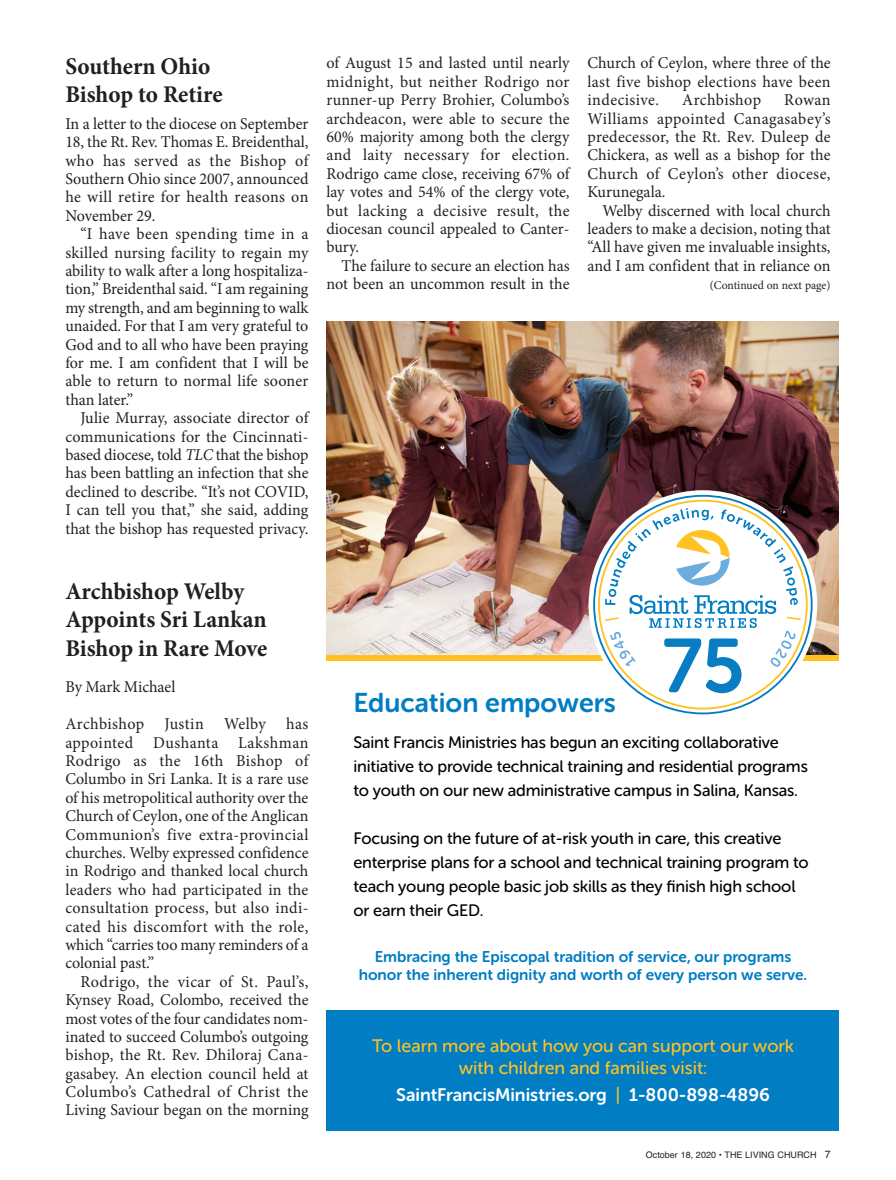
<style>
.page{position:relative;width:896px;height:1180px;background:#fff}
.page>*{position:absolute;margin:0;border:0;box-sizing:border-box;transform-origin:0 0}
.t1{font:27px "Museo Sans Rounded 700";color:#007dc3}
.t2{font:700 24px/28.5px "Minion Pro";letter-spacing:-.005em;color:#231f20}
.t3{font:18px/21.6px "Museo Sans Rounded 500";color:#ffc222;text-align:center}
.t4{font:18px "Museo Sans Rounded 700";color:#fff}
.t5{font:16.5px/18.5px "Minion Pro";color:#231f20;text-align:justify}
.t6{font:16.5px/24px "Museo Sans Rounded 500";letter-spacing:-.01em;color:#000}
.t7{font:16.5px "Minion Pro";letter-spacing:.02em;color:#231f20}
.t8{font:15.45px/18.6px "Museo Sans Rounded 700";color:#007dc3;text-align:center}
.t9{font:12px "Minion Pro";color:#231f20}
.t10{font:9px "Helvetica";color:#231f20}
.s1{font-style:italic}
.s2{font-family:"Museo Sans Rounded 500";color:#ffc222}
.s3{font-size:10.5px}
</style>
<div class="page">
<div style="left:326px;top:1010px;width:512px;height:120px;background:#007dc3"></div>
<img style="left:326px;top:321px;width:512px;height:334px">
<div style="left:326px;top:655px;width:512px;height:6px;background:#ffc222"></div>
<svg style="left:593px;top:495px;width:219px;height:219px"></svg>
<svg style="left:598px;top:499px;width:210px;height:210px"></svg>
<svg style="left:605px;top:508px;width:196px;height:185px"></svg>
<h2 class="t2" style="left:65px;top:54px;width:159px">Southern Ohio<br>Bishop to Retire</h2>
<p class="t5" style="left:65px;top:116px;width:245px">In a letter to the diocese on september 18, the Rt. Rev. Thomas E. Breidenthal, who has served as the Bishop of southern Ohio since 2007, announced he will retire for health reasons on November 29.</p>
<p class="t5" style="left:65px;top:226px;width:245px;text-indent:15px">“I have been spending time in a skilled nursing facility to regain my ability to walk after a long hospitaliza&shy;tion,” Breidenthal said. “I am regaining my strength, and am beginning to walk unaided. For that I am very grateful to God and to all who have been praying for me. I am confident that I will be able to return to normal life sooner than later.”</p>
<p class="t5" style="left:65px;top:410px;width:245px;text-indent:15px">Julie Murray, associate director of communications for the Cincinnati&shy;based diocese, told <span class="s1">TLC</span> that the bishop has been battling an infection that she declined to describe. “It’s not COVID, I can tell you that,” she said, adding that the bishop has requested privacy.</p>
<p class="t5" style="left:326px;top:55px;width:245px">of August 15 and lasted until nearly midnight, but neither Rodrigo nor runner-up Perry Brohier, Columbo’s archdeacon, were able to secure the 60% majority among both the clergy and laity necessary for election.<br>Rodrigo came close, receiving 67% of lay votes and 54% of the clergy vote, but lacking a decisive result, the diocesan council appealed to Canter&shy;bury.</p>
<p class="t5" style="left:326px;top:258px;width:245px;text-align:right">The failure to secure an election has not been an uncommon result in the</p>
<p class="t5" style="left:587px;top:55px;width:245px">Church of Ceylon, where three of the last five bishop elections have been indecisive.</p>
<p class="t7" style="left:682px;top:94px;width:80px">Archbishop</p>
<p class="t5" style="left:587px;top:92px;width:245px;text-indent:197px">Rowan williams appointed Canagasabey’s predecessor, the Rt. Rev. Duleep de Chickera, as well as a bishop for the Church of Ceylon’s other diocese, Kurunegala.</p>
<p class="t5" style="left:587px;top:202px;width:245px;text-indent:15px">welby discerned with local church leaders to make a decision, noting that “All have given me invaluable insights, and I am confident that in reliance on</p>
<p class="t9" style="left:710px;top:280px;width:122px">(Continued on next page)</p>
<h2 class="t2" style="left:65px;top:579px;width:203px">Archbishop Welby<br>Appoints Sri Lankan<br>Bishop in Rare Move</h2>
<p class="t5" style="left:65px;top:679px;width:111px">By Mark Michael</p>
<p class="t5" style="left:65px;top:716px;width:245px">Archbishop Justin welby has appointed Dushanta Lakshman Rodrigo as the 16th Bishop of Columbo in sri Lanka. It is a rare use of his metropolitical authority over the Church of Ceylon, one of the Anglican Communion’s five extra-provincial churches. welby expressed confidence in Rodrigo and thanked local church leaders who had participated in the consultation process, but also indi&shy;cated his discomfort with the role, which “carries too many reminders of a colonial past.”</p>
<p class="t5" style="left:65px;top:973px;width:245px;text-indent:15px">Rodrigo, the vicar of st. Paul’s, Kynsey Road, Colombo, received the most votes of the four candidates nom&shy;inated to succeed Columbo’s outgoing bishop, the Rt. Rev. Dhiloraj Cana&shy;gasabey. An election council held at Columbo’s Cathedral of Christ the Living saviour began on the morning</p>
<h1 class="t1" style="left:353px;top:692px;width:264px">Education empowers</h1>
<p class="t6" style="left:353px;top:731px;width:456px">Saint Francis Ministries has begun an exciting collaborative initiative to provide technical training and residential programs to youth on our new administrative campus in Salina, Kansas.</p>
<p class="t6" style="left:353px;top:827px;width:457px">Focusing on the future of at-risk youth in care, this creative enterprise plans for a school and technical training program to teach young people basic job skills as they finish high school or earn their GED.</p>
<p class="t8" style="left:359px;top:948px;width:450px">Embracing the Episcopal tradition of service, our programs honor the inherent dignity and worth of every person we serve.</p>
<p class="t3" style="left:372px;top:1036px;width:423px">To learn more about how you can support our work with children and families visit:</p>
<p class="t4" style="left:396px;top:1088px;width:375px">SaintFrancisMinistries.org <span class="s2">|</span> 1-800-898-4896</p>
<p class="t10" style="left:646px;top:1149px;width:186px">October 18, 2020 • THe LIVInG CHURCH <span class="s3">7</span></p>
</div>
